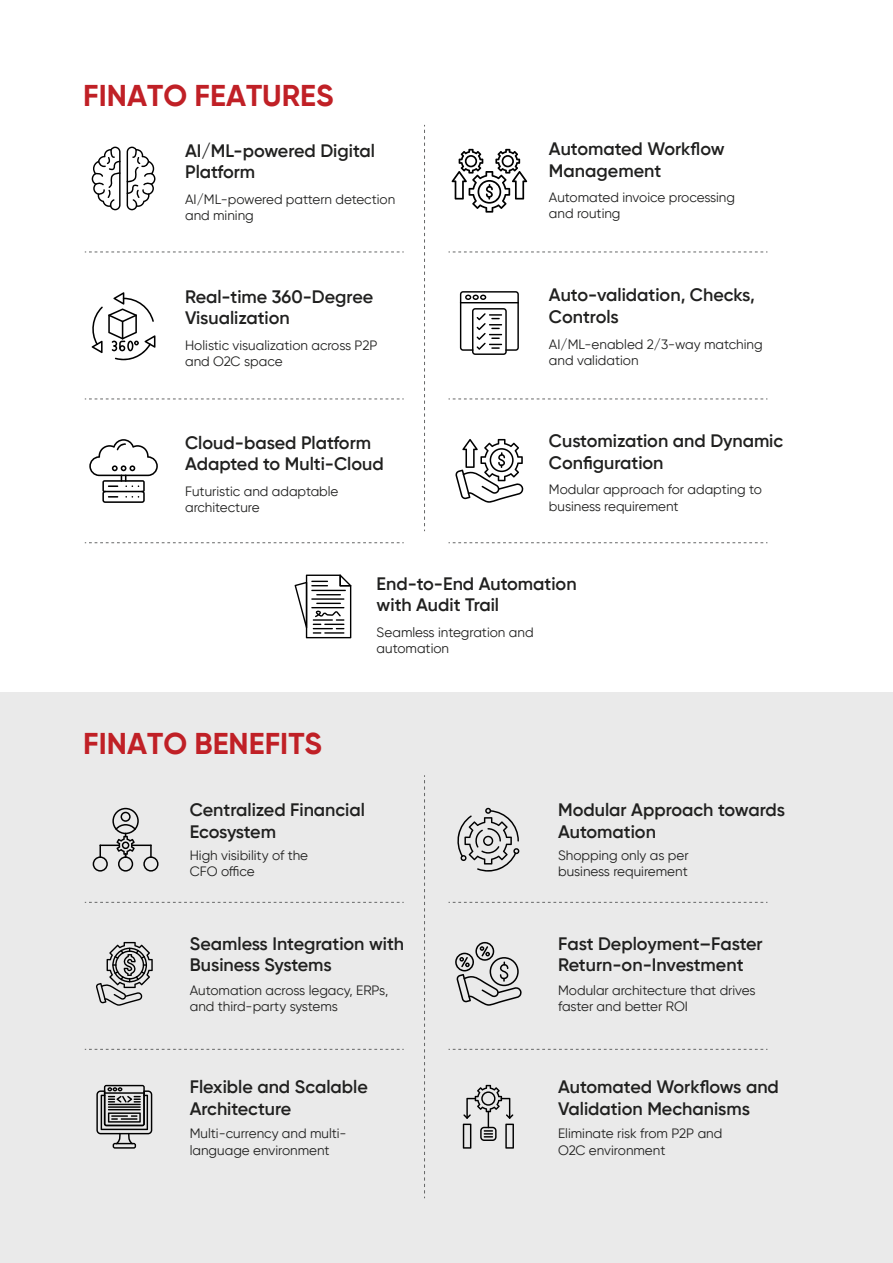
<style>
.page{position:relative;width:893px;height:1263px;background:#fff}
.page>*{position:absolute;margin:0;border:0;box-sizing:border-box;transform-origin:0 0}
.t1{font:700 30px "Gilroy";color:#c02026}
.t2{font:600 18px/21.6px "Gilroy";color:#20201f}
.t3{font:13.5px/16.2px "Gilroy";color:#20201f}
</style>
<div class="page">
<div style="left:0;top:692px;width:893px;height:571px;background:#eaeaea"></div>
<svg style="left:85px;top:902px;width:319px;height:1px"></svg>
<svg style="left:448px;top:902px;width:319px;height:1px"></svg>
<svg style="left:85px;top:1049px;width:319px;height:1px"></svg>
<svg style="left:448px;top:1049px;width:319px;height:1px"></svg>
<svg style="left:424px;top:775px;width:1px;height:423px"></svg>
<svg style="left:93px;top:808px;width:66px;height:63px"></svg>
<svg style="left:457px;top:808px;width:62px;height:64px"></svg>
<svg style="left:96px;top:942px;width:57px;height:64px"></svg>
<svg style="left:96px;top:1085px;width:56px;height:64px"></svg>
<svg style="left:463px;top:1085px;width:51px;height:64px"></svg>
<svg style="left:455px;top:942px;width:67px;height:64px"></svg>
<svg style="left:85px;top:252px;width:319px;height:1px"></svg>
<svg style="left:448px;top:252px;width:319px;height:1px"></svg>
<svg style="left:85px;top:399px;width:319px;height:1px"></svg>
<svg style="left:448px;top:399px;width:319px;height:1px"></svg>
<svg style="left:85px;top:542px;width:319px;height:1px"></svg>
<svg style="left:448px;top:542px;width:319px;height:1px"></svg>
<svg style="left:424px;top:125px;width:1px;height:406px"></svg>
<svg style="left:92px;top:147px;width:29px;height:63px"></svg>
<svg style="left:127px;top:147px;width:28px;height:63px"></svg>
<svg style="left:452px;top:149px;width:75px;height:64px"></svg>
<svg style="left:455px;top:439px;width:69px;height:64px"></svg>
<svg style="left:294px;top:574px;width:57px;height:64px"></svg>
<svg style="left:89px;top:439px;width:69px;height:64px"></svg>
<svg style="left:91px;top:292px;width:64px;height:69px"></svg>
<svg style="left:460px;top:291px;width:59px;height:64px"></svg>
<h1 class="t1" style="left:83px;top:77px;width:252px">FINATO FEATURES</h1>
<h2 class="t2" style="left:185px;top:140px;width:191px">AI/ML-powered Digital<br>Platform</h2>
<h2 class="t2" style="left:549px;top:138px;width:177px">Automated Workflow<br>Management</h2>
<p class="t3" style="left:185px;top:191px;width:212px">AI/ML-powered pattern detection and mining</p>
<p class="t3" style="left:549px;top:189px;width:188px">Automated invoice processing and routing</p>
<h2 class="t2" style="left:185px;top:285px;width:190px">Real-time 360-Degree<br>Visualization</h2>
<h2 class="t2" style="left:549px;top:284px;width:208px">Auto-validation, Checks,<br>Controls</h2>
<p class="t3" style="left:185px;top:337px;width:194px">Holistic visualization across P2P and O2C space</p>
<p class="t3" style="left:549px;top:336px;width:215px">AI/ML-enabled 2/3-way matching and validation</p>
<h2 class="t2" style="left:185px;top:431px;width:200px">Cloud-based Platform<br>Adapted to Multi-Cloud</h2>
<h2 class="t2" style="left:549px;top:430px;width:236px">Customization and Dynamic<br>Configuration</h2>
<p class="t3" style="left:185px;top:483px;width:155px">Futuristic and adaptable architecture</p>
<p class="t3" style="left:549px;top:481px;width:214px">Modular approach for adapting to business requirement</p>
<h2 class="t2" style="left:377px;top:573px;width:202px">End-to-End Automation with Audit Trail</h2>
<p class="t3" style="left:377px;top:624px;width:158px">Seamless integration and automation</p>
<h1 class="t1" style="left:83px;top:724px;width:240px">FINATO BENEFITS</h1>
<h2 class="t2" style="left:190px;top:799px;width:177px">Centralized Financial<br>Ecosystem</h2>
<h2 class="t2" style="left:558px;top:799px;width:228px">Modular Approach towards<br>Automation</h2>
<p class="t3" style="left:190px;top:847px;width:120px">High visibility of the<br>CFO office</p>
<p class="t3" style="left:558px;top:847px;width:132px">Shopping only as per business requirement</p>
<h2 class="t2" style="left:190px;top:932px;width:216px">Seamless Integration with<br>Business Systems</h2>
<h2 class="t2" style="left:558px;top:932px;width:206px">Fast Deployment–Faster<br>Return-on-Investment</h2>
<p class="t3" style="left:190px;top:981px;width:200px">Automation across legacy, ERPs, and third-party systems</p>
<p class="t3" style="left:558px;top:981px;width:199px">Modular architecture that drives faster and better ROI</p>
<h2 class="t2" style="left:190px;top:1076px;width:180px">Flexible and Scalable<br>Architecture</h2>
<h2 class="t2" style="left:558px;top:1076px;width:222px">Automated Workflows and<br>Validation Mechanisms</h2>
<p class="t3" style="left:190px;top:1125px;width:158px">Multi-currency and multi&shy;language environment</p>
<p class="t3" style="left:558px;top:1125px;width:166px">Eliminate risk from P2P and<br>O2C environment</p>
</div>
